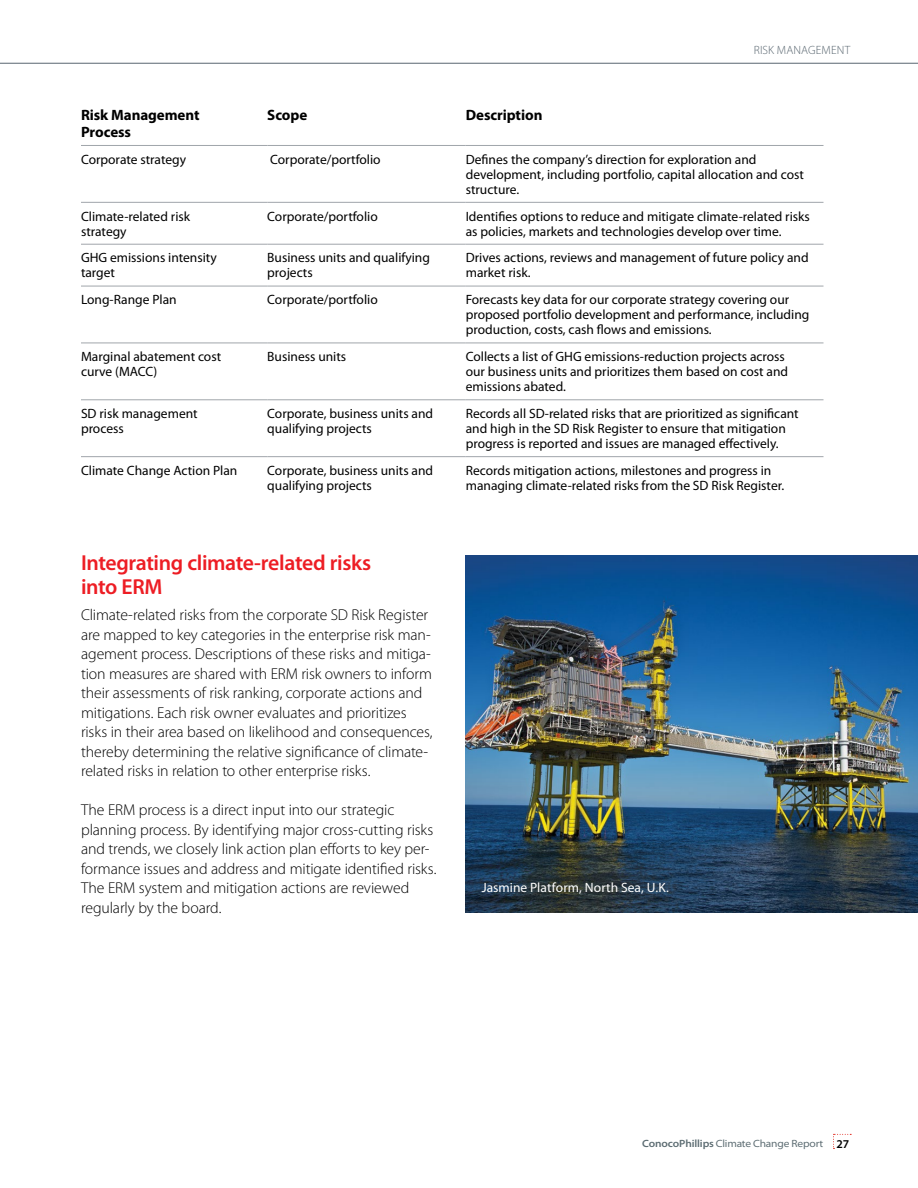
<style>
.page{position:relative;width:918px;height:1188px;background:#fff}
.page>*{position:absolute;margin:0;border:0;box-sizing:border-box;transform-origin:0 0}
.SUBHEAD_1b{font:600 21.75px/24px "Myriad Pro";letter-spacing:-.02em;color:#ed1d24}
.BODY3{font:300 15.75px/19.5px "Myriad Pro";letter-spacing:-.005em;color:#000}
.TITLE_Charts2{font:700 15px/16.5px "Myriad Pro";letter-spacing:-.005em;color:#000}
.t1{font:13.5px/15px "Myriad Pro";color:#000}
.Footnote{font:13.5px "Myriad Pro";letter-spacing:.005em;color:#fff}
.PAGE_HEADER{font:300 12px "Myriad Pro";letter-spacing:.01em;color:#596670}
.t2{font:semi-expanded 10.5px "Myriad Pro";letter-spacing:-.015em;color:#5c6c72}
.s1{font-weight:600}
.s2{font-weight:600;font-stretch:normal;font-size:12px;color:#000}
</style>
<div class="page">
<hr style="left:0;top:63px;width:918px;height:1px;background:#596670">
<img style="left:466px;top:555px;width:452px;height:358px">
<hr style="left:81px;top:145px;width:186px;height:1px;background:#a0a5aa">
<hr style="left:267px;top:145px;width:199px;height:1px;background:#a0a5aa">
<hr style="left:466px;top:145px;width:358px;height:1px;background:#a0a5aa">
<hr style="left:81px;top:202px;width:186px;height:1px;background:#a0a5aa">
<hr style="left:267px;top:202px;width:199px;height:1px;background:#a0a5aa">
<hr style="left:466px;top:202px;width:358px;height:1px;background:#a0a5aa">
<hr style="left:81px;top:244px;width:186px;height:1px;background:#a0a5aa">
<hr style="left:267px;top:244px;width:199px;height:1px;background:#a0a5aa">
<hr style="left:466px;top:244px;width:358px;height:1px;background:#a0a5aa">
<hr style="left:81px;top:286px;width:186px;height:1px;background:#a0a5aa">
<hr style="left:267px;top:286px;width:199px;height:1px;background:#a0a5aa">
<hr style="left:466px;top:286px;width:358px;height:1px;background:#a0a5aa">
<hr style="left:81px;top:343px;width:186px;height:1px;background:#a0a5aa">
<hr style="left:267px;top:343px;width:199px;height:1px;background:#a0a5aa">
<hr style="left:466px;top:343px;width:358px;height:1px;background:#a0a5aa">
<hr style="left:81px;top:399px;width:186px;height:1px;background:#a0a5aa">
<hr style="left:267px;top:399px;width:199px;height:1px;background:#a0a5aa">
<hr style="left:466px;top:399px;width:358px;height:1px;background:#a0a5aa">
<hr style="left:81px;top:456px;width:186px;height:1px;background:#a0a5aa">
<hr style="left:267px;top:456px;width:199px;height:1px;background:#a0a5aa">
<hr style="left:466px;top:456px;width:358px;height:1px;background:#a0a5aa">
<svg style="left:833px;top:1134px;width:18px;height:15px"></svg>
<p class="PAGE_HEADER" style="left:754px;top:43px;width:98px">RISK MANAGEMENT</p>
<p class="TITLE_Charts2" style="left:81px;top:107px;width:120px">Risk Management<br>Process</p>
<p class="TITLE_Charts2" style="left:267px;top:107px;width:42px">Scope</p>
<p class="TITLE_Charts2" style="left:466px;top:107px;width:78px">Description</p>
<p class="t1" style="left:81px;top:151px;width:107px">Corporate strategy</p>
<p class="t1" style="left:270px;top:151px;width:112px">Corporate/portfolio</p>
<p class="t1" style="left:466px;top:151px;width:340px">Defines the company’s direction for exploration and development, including portfolio, capital allocation and cost structure.</p>
<p class="t1" style="left:81px;top:208px;width:111px">Climate-related risk</p>
<p class="t1" style="left:81px;top:223px;width:47px">strategy</p>
<p class="t1" style="left:267px;top:208px;width:112px">Corporate/portfolio</p>
<p class="t1" style="left:466px;top:208px;width:346px">Identifies options to reduce and mitigate climate-related risks as policies, markets and technologies develop over time.</p>
<p class="t1" style="left:81px;top:250px;width:137px">GHG emissions intensity target</p>
<p class="t1" style="left:267px;top:250px;width:164px">Business units and qualifying projects</p>
<p class="t1" style="left:466px;top:250px;width:344px">Drives actions, reviews and management of future policy and market risk.</p>
<p class="t1" style="left:81px;top:292px;width:97px">Long-Range Plan</p>
<p class="t1" style="left:267px;top:292px;width:112px">Corporate/portfolio</p>
<p class="t1" style="left:466px;top:292px;width:345px">Forecasts key data for our corporate strategy covering our proposed portfolio development and performance, including production, costs, cash flows and emissions.</p>
<p class="t1" style="left:81px;top:349px;width:142px">Marginal abatement cost curve (MACC)</p>
<p class="t1" style="left:267px;top:349px;width:80px">Business units</p>
<p class="t1" style="left:466px;top:349px;width:324px">Collects a list of GHG emissions-reduction projects across our business units and prioritizes them based on cost and emissions abated.</p>
<p class="t1" style="left:81px;top:406px;width:118px">SD risk management process</p>
<p class="t1" style="left:267px;top:406px;width:167px">Corporate, business units and qualifying projects</p>
<p class="t1" style="left:466px;top:406px;width:335px">Records all SD-related risks that are prioritized as significant and high in the SD Risk Register to ensure that mitigation progress is reported and issues are managed effectively.</p>
<p class="t1" style="left:81px;top:463px;width:158px">Climate Change Action Plan</p>
<p class="t1" style="left:267px;top:463px;width:167px">Corporate, business units and qualifying projects</p>
<p class="t1" style="left:466px;top:463px;width:320px">Records mitigation actions, milestones and progress in managing climate-related risks from the SD Risk Register.</p>
<p class="SUBHEAD_1b" style="left:81px;top:550px;width:292px">Integrating climate-related risks into ERM</p>
<p class="BODY3" style="left:81px;top:605px;width:353px">Climate-related risks from the corporate SD Risk Register are mapped to key categories in the enterprise risk man&shy;agement process. Descriptions of these risks and mitiga&shy;tion measures are shared with ERM risk owners to inform their assessments of risk ranking, corporate actions and mitigations. Each risk owner evaluates and prioritizes risks in their area based on likelihood and consequences, thereby determining the relative significance of climate&shy;related risks in relation to other enterprise risks.</p>
<p class="BODY3" style="left:81px;top:800px;width:357px">The ERM process is a direct input into our strategic planning process. By identifying major cross-cutting risks and trends, we closely link action plan efforts to key per&shy;formance issues and address and mitigate identified risks.<br>The ERM system and mitigation actions are reviewed regularly by the board.</p>
<p class="Footnote" style="left:482px;top:879px;width:189px">Jasmine Platform, North Sea, U.K.</p>
<p class="t2" style="left:642px;top:1137px;width:209px"><span class="s1">ConocoPhillips</span> Climate Change Report <span class="s2">27</span></p>
</div>
